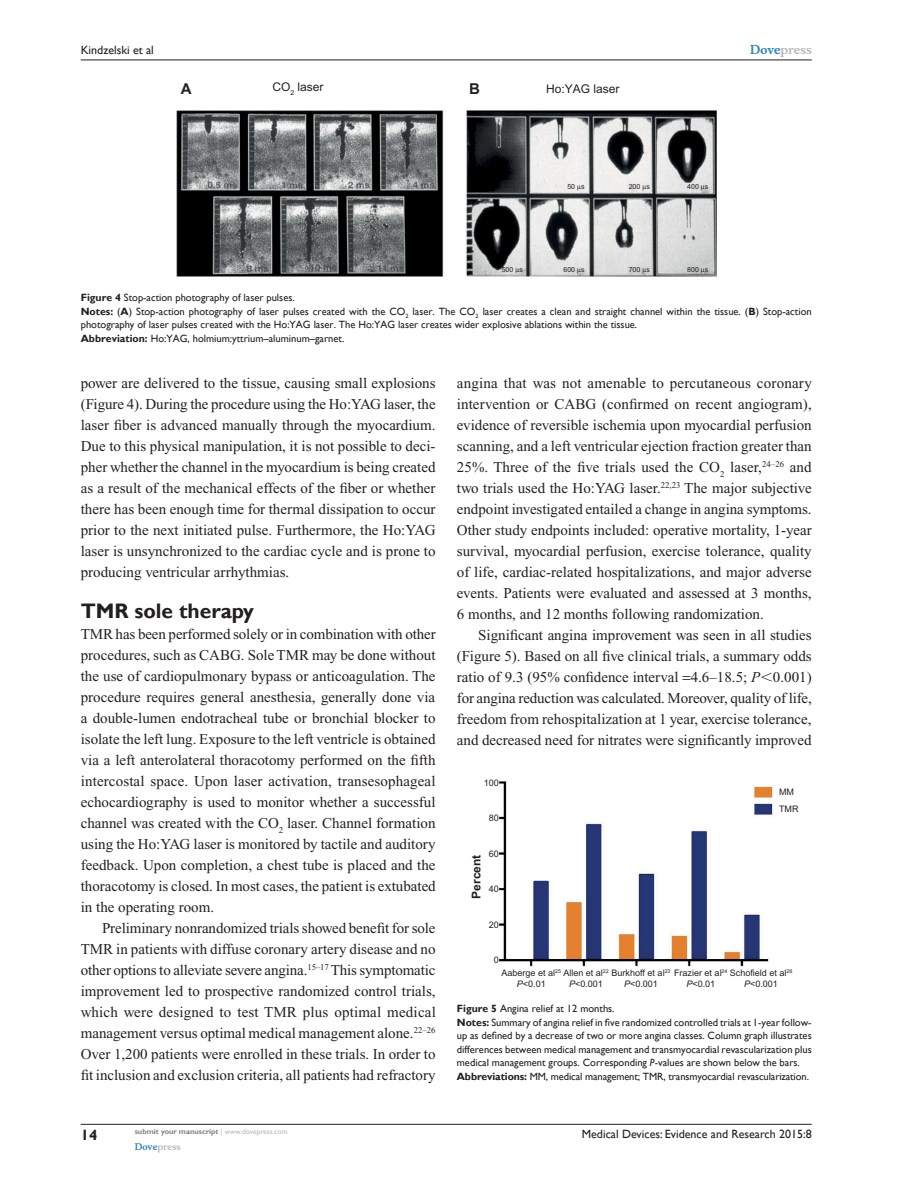
<style>
.page{position:relative;width:918px;height:1188px;background:#fff}
.page>*{position:absolute;margin:0;border:0;box-sizing:border-box;transform-origin:0 0}
.t1{font:700 21px "Gill Sans";color:#231f20}
.Tx{font:15px/21px "Times New Roman";color:#231f20;text-align:justify}
.TxF{font:15px/21px "Times New Roman";color:#231f20;text-align:justify}
.t2{font:700 15px "Gill Sans";color:#231f20}
.t3{font:700 15px "Arial";color:#231f20}
.t4{font:12px "Gill Sans";color:#231f20}
.t5{font:12px "Arial";color:#231f20}
.t6{font:700 12px "Musee";color:#b8b9bc}
.t7{font:700 12px "Arial";color:#231f20}
.TSNRI{font:10.5px/13.5px "Gill Sans";color:#231f20}
.FC{font:10.5px "Gill Sans";color:#231f20}
.t8{font:9px/10.8px "Arial";color:#231f20}
.t9{font:700 9px "Musee";color:#b8b9bc}
.t10{font:700 7.5px "Gill Sans";color:#808285}
.t11{font:7.05px "Arial";color:#231f20}
.s1{color:#3485ae}
.s2{font-weight:700}
.s3{font-style:italic}
.s4{font-family:"Mathematical Pi One"}
.s5{font-weight:400;color:#b8b9bc}
</style>
<div class="page">
<hr style="left:81px;top:1124px;width:731px;height:1px;background:#231f20">
<hr style="left:81px;top:60px;width:731px;height:1px;background:#231f20">
<img style="left:176px;top:109px;width:540px;height:167px">
<img style="left:499px;top:777px;width:275px;height:190px">
<svg style="left:577px;top:186px;width:4px;height:5px"></svg>
<svg style="left:643px;top:186px;width:3px;height:5px"></svg>
<svg style="left:701px;top:186px;width:4px;height:5px"></svg>
<svg style="left:516px;top:268px;width:3px;height:5px"></svg>
<svg style="left:577px;top:268px;width:4px;height:5px"></svg>
<svg style="left:643px;top:268px;width:3px;height:5px"></svg>
<svg style="left:701px;top:268px;width:4px;height:5px"></svg>
<p class="t4" style="left:81px;top:43px;width:75px">Kindzelski et al</p>
<p class="t3" style="left:181px;top:80px;width:12px">A</p>
<p class="t5" style="left:272px;top:80px;width:53px">CO<sub>2</sub> laser</p>
<p class="t3" style="left:469px;top:80px;width:12px">B</p>
<p class="t5" style="left:546px;top:82px;width:75px">Ho:YAG laser</p>
<p class="t11" style="left:567px;top:183px;width:19px">50 s</p>
<p class="t11" style="left:629px;top:183px;width:23px">200 s</p>
<p class="t11" style="left:687px;top:183px;width:23px">400 s</p>
<p class="t11" style="left:502px;top:265px;width:23px">500 s</p>
<p class="t11" style="left:629px;top:265px;width:23px">700 s</p>
<p class="t11" style="left:564px;top:265px;width:23px">600 s</p>
<p class="t11" style="left:687px;top:265px;width:23px">800 s</p>
<p class="t6" style="left:750px;top:43px;width:63px"><span class="s1">Dove</span>press</p>
<p class="FC" style="left:81px;top:292px;width:215px"><span class="s2">Figure 4</span> Stop-action photography of laser pulses.</p>
<p class="TSNRI" style="left:81px;top:305px;width:732px"><span class="s2">Notes:</span> (<span class="s2">A</span>) Stop-action photography of laser pulses created with the CO<sub>2</sub> laser. The CO<sub>2</sub> laser creates a clean and straight channel within the tissue. (<span class="s2">B</span>) Stop-action photography of laser pulses created with the Ho:YAG laser. The Ho:YAG laser creates wider explosive ablations within the tissue.</p>
<p class="TSNRI" style="left:81px;top:332px;width:265px"><span class="s2">Abbreviation:</span> Ho:YAG, holmium:yttrium–aluminum–garnet.</p>
<p class="Tx" style="left:81px;top:373px;width:356px">power are delivered to the tissue, causing small explosions (Figure 4). During the procedure using the Ho:YAG laser, the laser fiber is advanced manually through the myocardium.<br>Due to this physical manipulation, it is not possible to deci&shy;pher whether the channel in the myocardium is being created as a result of the mechanical effects of the fiber or whether there has been enough time for thermal dissipation to occur prior to the next initiated pulse. Furthermore, the Ho:YAG laser is unsynchronized to the cardiac cycle and is prone to producing ventricular arrhythmias.</p>
<h1 class="t1" style="left:81px;top:598px;width:175px">TMR sole therapy</h1>
<p class="TxF" style="left:81px;top:623px;width:357px">TMR has been performed solely or in combination with other procedures, such as CABG. Sole TMR may be done without the use of cardiopulmonary bypass or anticoagulation. The procedure requires general anesthesia, generally done via a double-lumen endotracheal tube or bronchial blocker to isolate the left lung. Exposure to the left ventricle is obtained via a left anterolateral thoracotomy performed on the fifth intercostal space. Upon laser activation, transesophageal echocardiography is used to monitor whether a successful channel was created with the CO<sub>2</sub> laser. Channel formation using the Ho:YAG laser is monitored by tactile and auditory feedback. Upon completion, a chest tube is placed and the thoracotomy is closed. In most cases, the patient is extubated in the operating room.</p>
<p class="Tx" style="left:81px;top:917px;width:357px;text-indent:21px">Preliminary nonrandomized trials showed benefit for sole TMR in patients with diffuse coronary artery disease and no other options to alleviate severe angina.<sup>15–17</sup> This symptomatic improvement led to prospective randomized control trials, which were designed to test TMR plus optimal medical management versus optimal medical management alone.<sup>22–26<br></sup>Over 1,200 patients were enrolled in these trials. In order to fit inclusion and exclusion criteria, all patients had refractory</p>
<p class="Tx" style="left:457px;top:373px;width:356px">angina that was not amenable to percutaneous coronary intervention or CABG (confirmed on recent angiogram), evidence of reversible ischemia upon myocardial perfusion scanning, and a left ventricular ejection fraction greater than 25%. Three of the five trials used the CO<sub>2</sub> laser,<sup>24–26</sup> and two trials used the Ho:YAG laser.<sup>22,23</sup> The major subjective endpoint investigated entailed a change in angina symptoms.<br>Other study endpoints included: operative mortality, 1-year survival, myocardial perfusion, exercise tolerance, quality of life, cardiac-related hospitalizations, and major adverse events. Patients were evaluated and assessed at 3 months, 6 months, and 12 months following randomization.</p>
<p class="Tx" style="left:457px;top:625px;width:357px;text-indent:21px">Significant angina improvement was seen in all studies (Figure 5). Based on all five clinical trials, a summary odds ratio of 9.3 (95% confidence interval 4.6–18.5; <span class="s3">P</span><span class="s4">,</span>0.001) for angina reduction was calculated. Moreover, quality of life, freedom from rehospitalization at 1 year, exercise tolerance, and decreased need for nitrates were significantly improved</p>
<p class="t8" style="left:484px;top:778px;width:17px">100</p>
<p class="t8" style="left:489px;top:813px;width:12px">80</p>
<p class="t7" style="left:469px;top:899px;width:46px;rotate:-90deg">Percent</p>
<p class="t8" style="left:489px;top:848px;width:12px">60</p>
<p class="t8" style="left:489px;top:883px;width:12px">40</p>
<p class="t8" style="left:489px;top:919px;width:12px">20</p>
<p class="t8" style="left:494px;top:954px;width:7px">0</p>
<p class="t8" style="left:779px;top:783px;width:21px;line-height:17.2px">MM<br>TMR</p>
<p class="t8" style="left:517px;top:968px;width:277px;text-indent:-15px">Aaberge et al<sup>25</sup> Allen et al<sup>22</sup> Burkhoff et al<sup>23</sup> Frazier et al<sup>24</sup> Schofield et al<sup>26<br></sup><span class="s3">P</span>&lt;0.01</p>
<p class="t8" style="left:569px;top:978px;width:35px"><span class="s3">P</span>&lt;0.001</p>
<p class="t8" style="left:624px;top:978px;width:35px"><span class="s3">P</span>&lt;0.001</p>
<p class="t8" style="left:686px;top:978px;width:30px"><span class="s3">P</span>&lt;0.01</p>
<p class="t8" style="left:744px;top:978px;width:35px"><span class="s3">P</span>&lt;0.001</p>
<p class="FC" style="left:457px;top:1002px;width:159px"><span class="s2">Figure 5</span> Angina relief at 12 months.</p>
<p class="TSNRI" style="left:457px;top:1015px;width:356px;text-align:justify"><span class="s2">Notes:</span> Summary of angina relief in five randomized controlled trials at 1-year follow&shy;up as defined by a decrease of two or more angina classes. Column graph illustrates differences between medical management and transmyocardial revascularization plus medical management groups. Corresponding <span class="s3">P</span>-values are shown below the bars.</p>
<p class="TSNRI" style="left:457px;top:1069px;width:354px"><span class="s2">Abbreviations:</span> MM, medical management; TMR, transmyocardial revascularization.</p>
<p class="t2" style="left:81px;top:1126px;width:18px">14</p>
<p class="t10" style="left:135px;top:1127px;width:154px">submit your manuscript <span class="s5">| www.dovepress.com</span></p>
<p class="t9" style="left:135px;top:1141px;width:48px"><span class="s1">Dove</span>press</p>
<p class="t4" style="left:582px;top:1127px;width:231px">Medical Devices: Evidence and Research 2015:8</p>
</div>
